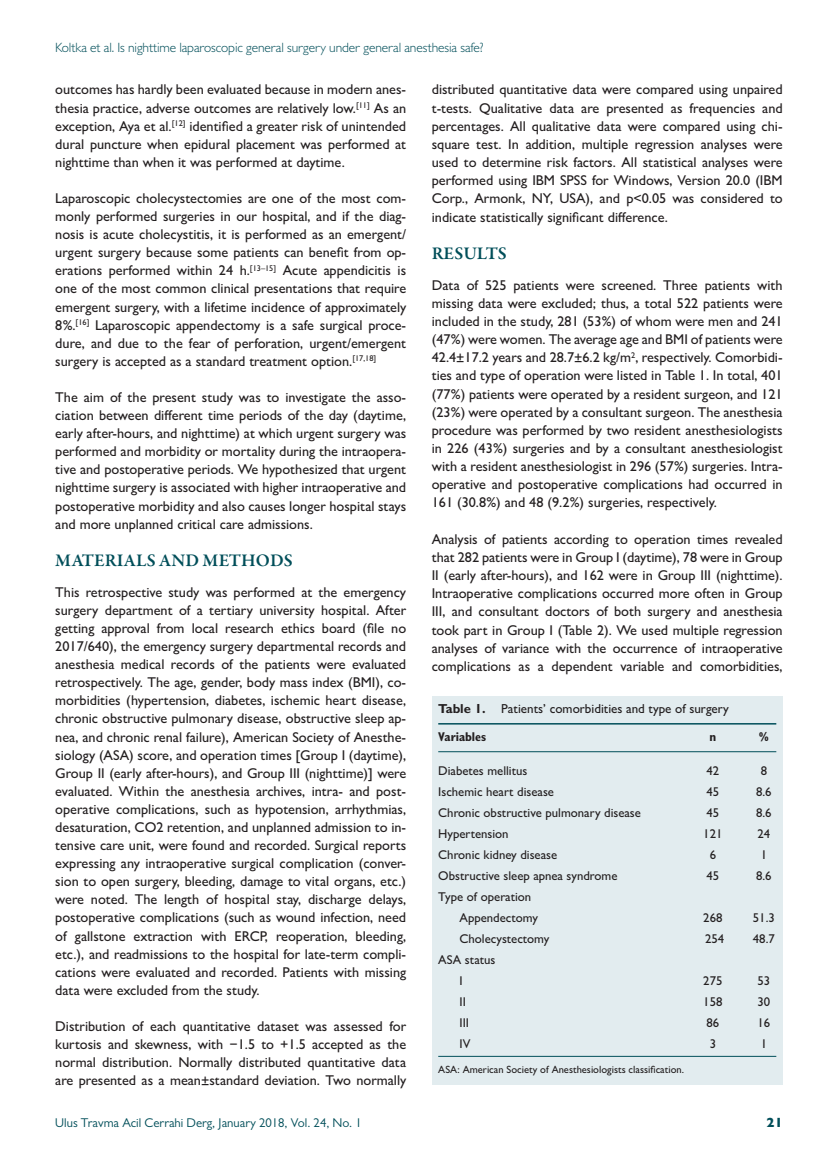
<style>
.page{position:relative;width:838px;height:1170px;background:#fff}
.page>*{position:absolute;margin:0;border:0;box-sizing:border-box;transform-origin:0 0}
._06__TRV_YAZI_ICI_AN{font:600 18px "Garamond Premr Pro";letter-spacing:.005em;color:#004e59}
._07__TRV_YAZI_METNI{font:500 14.25px/18.1px "Gill Sans MT Pro";color:#231f20;text-align:justify}
.t1{font:300 13.5px "Gill Sans MT Pro";letter-spacing:-.005em;color:#004e59}
.t2{font:800 13.5px "Gill Sans MT Pro";color:#004e59}
.t3{font:500 13.05px "Gill Sans MT Pro";color:#231f20}
.TRV_TABLO_SATIRLARI{font:500 12.75px "Gill Sans MT Pro";color:#231f20}
.t4{font:12.75px "Gill Sans MT Pro";color:#004e59}
._15__TRV_TABLO_VERI{font:700 condensed 12.75px "Gill Sans MT Pro";color:#231f20}
.TRV_TABLO_SATIRLARI-2{font:500 10.5px "Gill Sans MT Pro";color:#231f20}
.s1{font-weight:700}
</style>
<div class="page">
<div style="left:432px;top:696px;width:350px;height:389px;background:#e2ecef"></div>
<hr style="left:438px;top:723px;width:338px;height:1px;background:#004e59">
<hr style="left:438px;top:751px;width:338px;height:1px;background:#004e59">
<hr style="left:438px;top:1055px;width:338px;height:1px;background:#004e59">
<p class="t1" style="left:55px;top:39px;width:430px">Koltka et al. Is nighttime laparoscopic general surgery under general anesthesia safe?</p>
<p class="_07__TRV_YAZI_METNI" style="left:55px;top:80px;width:352px">outcomes has hardly been evaluated because in modern anes&shy;thesia practice, adverse outcomes are relatively low.<sup>[11]</sup> As an exception, Aya et al.<sup>[12]</sup> identified a greater risk of unintended dural puncture when epidural placement was performed at nighttime than when it was performed at daytime.</p>
<p class="_07__TRV_YAZI_METNI" style="left:55px;top:189px;width:352px">Laparoscopic cholecystectomies are one of the most com&shy;monly performed surgeries in our hospital, and if the diag&shy;nosis is acute cholecystitis, it is performed as an emergent/ urgent surgery because some patients can benefit from op&shy;erations performed within 24 h.<sup>[13–15]</sup> Acute appendicitis is one of the most common clinical presentations that require emergent surgery, with a lifetime incidence of approximately 8%.<sup>[16]</sup> Laparoscopic appendectomy is a safe surgical proce&shy;dure, and due to the fear of perforation, urgent/emergent surgery is accepted as a standard treatment option.<sup>[17,18]</sup></p>
<p class="_07__TRV_YAZI_METNI" style="left:55px;top:388px;width:352px">The aim of the present study was to investigate the asso&shy;ciation between different time periods of the day (daytime, early after-hours, and nighttime) at which urgent surgery was performed and morbidity or mortality during the intraopera&shy;tive and postoperative periods. We hypothesized that urgent nighttime surgery is associated with higher intraoperative and postoperative morbidity and also causes longer hospital stays and more unplanned critical care admissions.</p>
<p class="_06__TRV_YAZI_ICI_AN" style="left:55px;top:549px;width:239px">MATERIALS AND METHODS</p>
<p class="_07__TRV_YAZI_METNI" style="left:55px;top:582px;width:352px">This retrospective study was performed at the emergency surgery department of a tertiary university hospital. After getting approval from local research ethics board (file no 2017/640), the emergency surgery departmental records and anesthesia medical records of the patients were evaluated retrospectively. The age, gender, body mass index (BMI), co&shy;morbidities (hypertension, diabetes, ischemic heart disease, chronic obstructive pulmonary disease, obstructive sleep ap&shy;nea, and chronic renal failure), American Society of Anesthe&shy;siology (ASA) score, and operation times [Group I (daytime), Group II (early after-hours), and Group III (nighttime)] were evaluated. Within the anesthesia archives, intra- and post&shy;operative complications, such as hypotension, arrhythmias, desaturation, CO2 retention, and unplanned admission to in&shy;tensive care unit, were found and recorded. Surgical reports expressing any intraoperative surgical complication (conver&shy;sion to open surgery, bleeding, damage to vital organs, etc.) were noted. The length of hospital stay, discharge delays, postoperative complications (such as wound infection, need of gallstone extraction with ERCP, reoperation, bleeding, etc.), and readmissions to the hospital for late-term compli&shy;cations were evaluated and recorded. Patients with missing data were excluded from the study.</p>
<p class="_07__TRV_YAZI_METNI" style="left:55px;top:1016px;width:352px">Distribution of each quantitative dataset was assessed for kurtosis and skewness, with −1.5 to +1.5 accepted as the normal distribution. Normally distributed quantitative data are presented as a mean±standard deviation. Two normally</p>
<p class="_07__TRV_YAZI_METNI" style="left:432px;top:80px;width:352px">distributed quantitative data were compared using unpaired t-tests. Qualitative data are presented as frequencies and percentages. All qualitative data were compared using chi&shy;square test. In addition, multiple regression analyses were used to determine risk factors. All statistical analyses were performed using IBM SPSS for Windows, Version 20.0 (IBM Corp., Armonk, NY, USA), and p&lt;0.05 was considered to indicate statistically significant difference.</p>
<p class="_06__TRV_YAZI_ICI_AN" style="left:432px;top:242px;width:77px">RESULTS</p>
<p class="_07__TRV_YAZI_METNI" style="left:432px;top:276px;width:352px">Data of 525 patients were screened. Three patients with missing data were excluded; thus, a total 522 patients were included in the study, 281 (53%) of whom were men and 241 (47%) were women. The average age and BMI of patients were 42.4±17.2 years and 28.7±6.2 kg/m<sup>2</sup>, respectively. Comorbidi&shy;ties and type of operation were listed in Table 1. In total, 401 (77%) patients were operated by a resident surgeon, and 121 (23%) were operated by a consultant surgeon. The anesthesia procedure was performed by two resident anesthesiologists in 226 (43%) surgeries and by a consultant anesthesiologist with a resident anesthesiologist in 296 (57%) surgeries. Intra&shy;operative and postoperative complications had occurred in 161 (30.8%) and 48 (9.2%) surgeries, respectively.</p>
<p class="_07__TRV_YAZI_METNI" style="left:432px;top:529px;width:352px">Analysis of patients according to operation times revealed that 282 patients were in Group I (daytime), 78 were in Group II (early after-hours), and 162 were in Group III (nighttime).<br>Intraoperative complications occurred more often in Group III, and consultant doctors of both surgery and anesthesia took part in Group I (Table 2). We used multiple regression analyses of variance with the occurrence of intraoperative complications as a dependent variable and comorbidities,</p>
<p class="t3" style="left:438px;top:700px;width:292px"><span class="s1">Table 1.</span> Patients’ comorbidities and type of surgery</p>
<p class="_15__TRV_TABLO_VERI" style="left:438px;top:729px;width:49px">Variables</p>
<p class="_15__TRV_TABLO_VERI" style="left:709px;top:729px;width:8px">n</p>
<p class="_15__TRV_TABLO_VERI" style="left:759px;top:729px;width:11px">%</p>
<p class="TRV_TABLO_SATIRLARI" style="left:438px;top:762px;width:91px">Diabetes mellitus</p>
<p class="TRV_TABLO_SATIRLARI" style="left:706px;top:762px;width:14px">42</p>
<p class="TRV_TABLO_SATIRLARI" style="left:760px;top:762px;width:8px">8</p>
<p class="TRV_TABLO_SATIRLARI" style="left:438px;top:783px;width:117px">Ischemic heart disease</p>
<p class="TRV_TABLO_SATIRLARI" style="left:706px;top:783px;width:14px">45</p>
<p class="TRV_TABLO_SATIRLARI" style="left:756px;top:783px;width:17px">8.6</p>
<p class="TRV_TABLO_SATIRLARI" style="left:438px;top:804px;width:204px">Chronic obstructive pulmonary disease</p>
<p class="TRV_TABLO_SATIRLARI" style="left:706px;top:804px;width:14px">45</p>
<p class="TRV_TABLO_SATIRLARI" style="left:756px;top:804px;width:17px">8.6</p>
<p class="TRV_TABLO_SATIRLARI" style="left:438px;top:825px;width:72px">Hypertension</p>
<p class="TRV_TABLO_SATIRLARI" style="left:703px;top:825px;width:21px">121</p>
<p class="TRV_TABLO_SATIRLARI" style="left:757px;top:825px;width:14px">24</p>
<p class="TRV_TABLO_SATIRLARI" style="left:438px;top:846px;width:120px">Chronic kidney disease</p>
<p class="TRV_TABLO_SATIRLARI" style="left:709px;top:846px;width:8px">6</p>
<p class="TRV_TABLO_SATIRLARI" style="left:760px;top:846px;width:8px">1</p>
<p class="TRV_TABLO_SATIRLARI" style="left:438px;top:867px;width:181px">Obstructive sleep apnea syndrome</p>
<p class="TRV_TABLO_SATIRLARI" style="left:706px;top:867px;width:14px">45</p>
<p class="TRV_TABLO_SATIRLARI" style="left:756px;top:867px;width:17px">8.6</p>
<p class="TRV_TABLO_SATIRLARI" style="left:438px;top:888px;width:95px">Type of operation</p>
<p class="TRV_TABLO_SATIRLARI" style="left:459px;top:909px;width:80px">Appendectomy</p>
<p class="TRV_TABLO_SATIRLARI" style="left:703px;top:909px;width:21px">268</p>
<p class="TRV_TABLO_SATIRLARI" style="left:753px;top:909px;width:23px">51.3</p>
<p class="TRV_TABLO_SATIRLARI" style="left:459px;top:930px;width:91px">Cholecystectomy</p>
<p class="TRV_TABLO_SATIRLARI" style="left:705px;top:930px;width:21px">254</p>
<p class="TRV_TABLO_SATIRLARI" style="left:753px;top:930px;width:23px">48.7</p>
<p class="TRV_TABLO_SATIRLARI" style="left:438px;top:951px;width:59px">ASA status</p>
<p class="TRV_TABLO_SATIRLARI" style="left:459px;top:972px;width:5px">I</p>
<p class="TRV_TABLO_SATIRLARI" style="left:703px;top:972px;width:21px">275</p>
<p class="TRV_TABLO_SATIRLARI" style="left:757px;top:972px;width:14px">53</p>
<p class="TRV_TABLO_SATIRLARI" style="left:459px;top:993px;width:8px">II</p>
<p class="TRV_TABLO_SATIRLARI" style="left:703px;top:993px;width:21px">158</p>
<p class="TRV_TABLO_SATIRLARI" style="left:757px;top:993px;width:14px">30</p>
<p class="TRV_TABLO_SATIRLARI" style="left:459px;top:1014px;width:11px">III</p>
<p class="TRV_TABLO_SATIRLARI" style="left:706px;top:1014px;width:14px">86</p>
<p class="TRV_TABLO_SATIRLARI" style="left:757px;top:1014px;width:14px">16</p>
<p class="TRV_TABLO_SATIRLARI" style="left:459px;top:1035px;width:12px">IV</p>
<p class="TRV_TABLO_SATIRLARI" style="left:709px;top:1035px;width:8px">3</p>
<p class="TRV_TABLO_SATIRLARI" style="left:760px;top:1035px;width:8px">1</p>
<p class="TRV_TABLO_SATIRLARI-2" style="left:438px;top:1063px;width:247px">ASA: American Society of Anesthesiologists classification.</p>
<p class="t4" style="left:55px;top:1115px;width:308px">Ulus Travma Acil Cerrahi Derg, January 2018, Vol. 24, No. 1</p>
<p class="t2" style="left:766px;top:1114px;width:18px">21</p>
</div>
